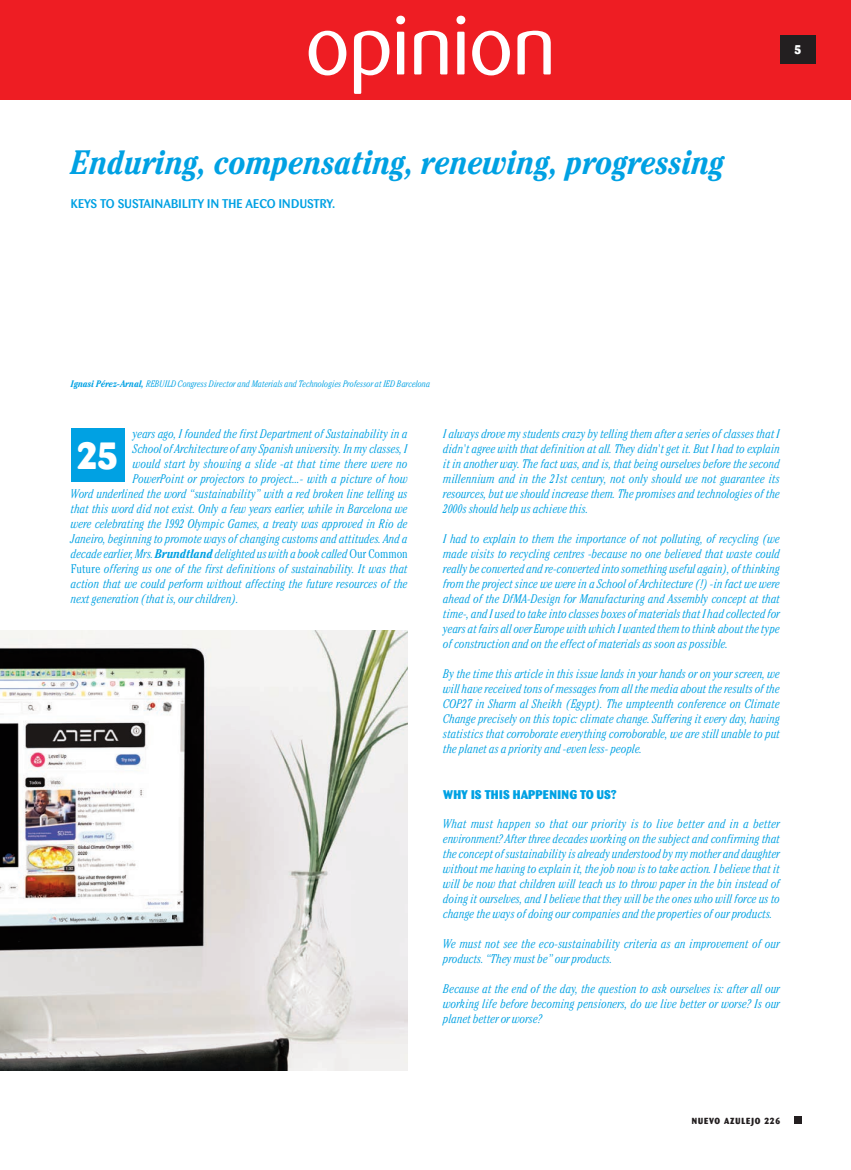
<style>
.page{position:relative;width:851px;height:1170px;background:#fff}
.page>*{position:absolute;margin:0;border:0;box-sizing:border-box;transform-origin:0 0}
.t1{font:82.62px "Barmeno";color:#fff}
.t2{font:800 37.5px "Barmeno";color:#fff}
.t3{font:italic 700 condensed 33.75px "Cheltenham";color:#00a1e3}
.t4{font:italic 300 condensed 12.5px/15px "Cheltenham";color:#00a1e3;text-align:justify}
.t5{font:500 12.5px "Barmeno";letter-spacing:.015em;color:#00a1e3}
.t6{font:800 12.5px "Barmeno";letter-spacing:.02em;color:#00a1e3}
.t7{font:800 12.5px "Barmeno";color:#fff}
.t8{font:italic 300 condensed 9.38px "Cheltenham";color:#00a1e3}
.t9{font:800 8.75px "Barmeno";letter-spacing:.1em;color:#231f20}
.s1{font-weight:700}
.s2{font-style:normal}
</style>
<div class="page">
<div style="left:0;top:0;width:850px;height:99px;background:#ee1d23"></div>
<div style="left:780px;top:35px;width:35px;height:29px;background:#231f20"></div>
<div style="left:794px;top:1116px;width:7px;height:7px;background:#231f20"></div>
<div style="left:71px;top:429px;width:53px;height:53px;background:#00a1e3"></div>
<img style="left:0;top:630px;width:407px;height:440px">
<h1 class="t1" style="left:306px;top:11px;width:251px">opinion</h1>
<h3 class="t3" style="left:71px;top:150px;width:655px">Enduring, compensating, renewing, progressing</h3>
<p class="t5" style="left:71px;top:198px;width:266px">KEYS TO SUSTAINABILITY IN THE AECO INDUSTRY.</p>
<p class="t7" style="left:794px;top:45px;width:8px">5</p>
<p class="t8" style="left:71px;top:378px;width:361px"><span class="s1">Ignasi Pérez-Arnal,</span> REBUILD Congress Director and Materials and Technologies Professor at IED Barcelona</p>
<p class="t4" style="left:133px;top:425px;width:276px">years ago, I founded the first Department of Sustainability in a</p>
<p class="t4" style="left:133px;top:440px;width:276px">School of Architecture of any Spanish university. In my classes, I</p>
<p class="t4" style="left:133px;top:455px;width:276px">would start by showing a slide -at that time there were no</p>
<p class="t4" style="left:133px;top:470px;width:276px">PowerPoint or projectors to project...- with a picture of how</p>
<p class="t4" style="left:71px;top:485px;width:338px">Word underlined the word “sustainability” with a red broken line telling us</p>
<p class="t4" style="left:71px;top:500px;width:338px">that this word did not exist. Only a few years earlier, while in Barcelona we</p>
<p class="t4" style="left:71px;top:515px;width:338px">were celebrating the 1992 Olympic Games, a treaty was approved in Rio de</p>
<p class="t4" style="left:71px;top:530px;width:338px">Janeiro, beginning to promote ways of changing customs and attitudes. And a</p>
<p class="t4" style="left:71px;top:545px;width:338px">decade earlier, Mrs. <span class="s1">Brundtland</span> delighted us with a book called <span class="s2">Our Common</span></p>
<p class="t4" style="left:71px;top:560px;width:338px"><span class="s2">Future</span> offering us one of the first definitions of sustainability. It was that</p>
<p class="t4" style="left:71px;top:575px;width:338px">action that we could perform without affecting the future resources of the</p>
<p class="t4" style="left:71px;top:590px;width:169px">next generation (that is, our children).</p>
<h2 class="t2" style="left:77px;top:440px;width:42px">25</h2>
<p class="t4" style="left:443px;top:425px;width:338px">I always drove my students crazy by telling them after a series of classes that I didn't agree with that definition at all. They didn't get it. But I had to explain it in another way. The fact was, and is, that being ourselves before the second millennium and in the 21st century, not only should we not guarantee its resources, but we should increase them. The promises and technologies of the 2000s should help us achieve this.</p>
<p class="t4" style="left:443px;top:530px;width:338px">I had to explain to them the importance of not polluting, of recycling (we made visits to recycling centres -because no one believed that waste could really be converted and re-converted into something useful again), of thinking from the project since we were in a School of Architecture (!) -in fact we were ahead of the DfMA-Design for Manufacturing and Assembly concept at that time-, and I used to take into classes boxes of materials that I had collected for years at fairs all over Europe with which I wanted them to think about the type of construction and on the effect of materials as soon as possible.</p>
<p class="t4" style="left:443px;top:665px;width:338px">By the time this article in this issue lands in your hands or on your screen, we will have received tons of messages from all the media about the results of the COP27 in Sharm al Sheikh (Egypt). The umpteenth conference on Climate Change precisely on this topic: climate change. Suffering it every day, having statistics that corroborate everything corroborable, we are still unable to put the planet as a priority and -even less- people.</p>
<p class="t6" style="left:443px;top:789px;width:175px">WHY IS THIS HAPPENING TO US?</p>
<p class="t4" style="left:443px;top:815px;width:338px">What must happen so that our priority is to live better and in a better environment? After three decades working on the subject and confirming that the concept of sustainability is already understood by my mother and daughter without me having to explain it, the job now is to take action. I believe that it will be now that children will teach us to throw paper in the bin instead of doing it ourselves, and I believe that they will be the ones who will force us to change the ways of doing our companies and the properties of our products.</p>
<p class="t4" style="left:443px;top:935px;width:338px">We must not see the eco-sustainability criteria as an improvement of our products. “They must be” our products.</p>
<p class="t4" style="left:443px;top:980px;width:338px">Because at the end of the day, the question to ask ourselves is: after all our working life before becoming pensioners, do we live better or worse? Is our planet better or worse?</p>
<p class="t9" style="left:691px;top:1117px;width:90px">NUEVO AZULEJO 226</p>
</div>
